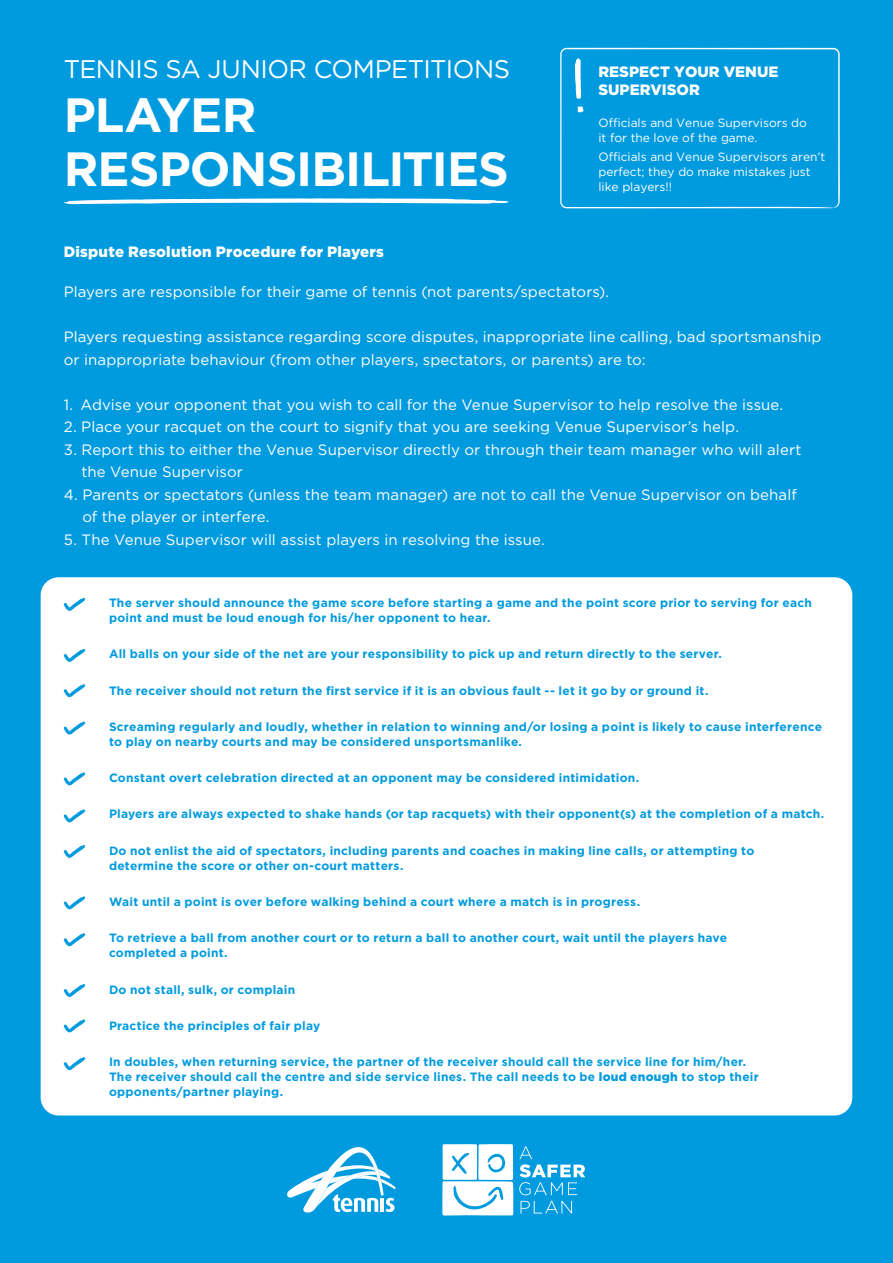
<style>
.page{position:relative;width:893px;height:1263px;background:#009bdf}
.page>*{position:absolute;margin:0;border:0;box-sizing:border-box;transform-origin:0 0}
.t1{font:700 48px/54px "Gotham";letter-spacing:-.02em;color:#fff}
.t2{font:25.5px "Gotham";letter-spacing:-.02em;color:#fff}
.t3{font:15px/22.5px "Gotham";letter-spacing:.005em;color:#fff}
.t4{font:900 15px/18px "Gotham";letter-spacing:.005em;color:#fff}
.t5{font:700 12px/15px "Gotham";letter-spacing:.02em;color:#009bdf}
.t6{font:12px/15px "Gotham";color:#fff}
.s1{font-weight:900}
</style>
<div class="page">
<div style="left:41px;top:577px;width:811px;height:538px;background:#fff;border-radius:18px"></div>
<svg style="left:64px;top:198px;width:445px;height:6px"></svg>
<svg style="left:442px;top:1144px;width:143px;height:71px"></svg>
<svg style="left:287px;top:1147px;width:109px;height:65px"></svg>
<svg style="left:64px;top:598px;width:21px;height:13px"></svg>
<svg style="left:64px;top:649px;width:21px;height:13px"></svg>
<svg style="left:64px;top:684px;width:21px;height:13px"></svg>
<svg style="left:64px;top:722px;width:21px;height:13px"></svg>
<svg style="left:64px;top:772px;width:21px;height:13px"></svg>
<svg style="left:64px;top:809px;width:21px;height:13px"></svg>
<svg style="left:64px;top:845px;width:21px;height:13px"></svg>
<svg style="left:64px;top:896px;width:21px;height:13px"></svg>
<svg style="left:64px;top:933px;width:21px;height:13px"></svg>
<svg style="left:64px;top:984px;width:21px;height:13px"></svg>
<svg style="left:64px;top:1019px;width:21px;height:13px"></svg>
<svg style="left:64px;top:1057px;width:21px;height:13px"></svg>
<svg style="left:560px;top:48px;width:280px;height:160px"></svg>
<h2 class="t2" style="left:64px;top:53px;width:448px">TENNIS SA JUNIOR COMPETITIONS</h2>
<h1 class="t1" style="left:64px;top:88px;width:447px">PLAYER<br>RESPONSIBILITIES</h1>
<p class="t4" style="left:598px;top:62px;width:181px">RESPECT YOUR VENUE<br>SUPERVISOR</p>
<p class="t6" style="left:598px;top:115px;width:210px">Officials and Venue Supervisors do it for the love of the game.</p>
<p class="t6" style="left:598px;top:149px;width:228px">Officials and Venue Supervisors aren’t perfect; they do make mistakes just like players!!</p>
<p class="t4" style="left:64px;top:242px;width:322px">Dispute Resolution Procedure for Players</p>
<p class="t3" style="left:64px;top:280px;width:547px">Players are responsible for their game of tennis (not parents/spectators).</p>
<p class="t3" style="left:64px;top:325px;width:759px">Players requesting assistance regarding score disputes, inappropriate line calling, bad sportsmanship or inappropriate behaviour (from other players, spectators, or parents) are to:</p>
<p class="t3" style="left:64px;top:393px;width:721px">1. Advise your opponent that you wish to call for the Venue Supervisor to help resolve the issue.</p>
<p class="t3" style="left:64px;top:415px;width:677px">2. Place your racquet on the court to signify that you are seeking Venue Supervisor’s help.</p>
<p class="t3" style="left:82px;top:438px;width:721px;text-indent:-18px">3. Report this to either the Venue Supervisor directly or through their team manager who will alert the Venue Supervisor</p>
<p class="t3" style="left:82px;top:483px;width:716px;text-indent:-19px">4. Parents or spectators (unless the team manager) are not to call the Venue Supervisor on behalf of the player or interfere.</p>
<p class="t3" style="left:64px;top:528px;width:483px">5. The Venue Supervisor will assist players in resolving the issue.</p>
<p class="t5" style="left:109px;top:595px;width:704px">The server should announce the game score before starting a game and the point score prior to serving for each point and must be loud enough for his/her opponent to hear.</p>
<p class="t5" style="left:109px;top:646px;width:614px">All balls on your side of the net are your responsibility to pick up and return directly to the server.</p>
<p class="t5" style="left:109px;top:683px;width:601px">The receiver should not return the first service if it is an obvious fault -- let it go by or ground it.</p>
<p class="t5" style="left:109px;top:719px;width:714px">Screaming regularly and loudly, whether in relation to winning and/or losing a point is likely to cause interference to play on nearby courts and may be considered unsportsmanlike.</p>
<p class="t5" style="left:109px;top:770px;width:532px">Constant overt celebration directed at an opponent may be considered intimidation.</p>
<p class="t5" style="left:109px;top:807px;width:717px">Players are always expected to shake hands (or tap racquets) with their opponent(s) at the completion of a match.</p>
<p class="t5" style="left:109px;top:843px;width:647px">Do not enlist the aid of spectators, including parents and coaches in making line calls, or attempting to determine the score or other on-court matters.</p>
<p class="t5" style="left:109px;top:894px;width:533px">Wait until a point is over before walking behind a court where a match is in progress.</p>
<p class="t5" style="left:109px;top:930px;width:619px">To retrieve a ball from another court or to return a ball to another court, wait until the players have completed a point.</p>
<p class="t5" style="left:109px;top:982px;width:188px">Do not stall, sulk, or complain</p>
<p class="t5" style="left:109px;top:1018px;width:213px">Practice the principles of fair play</p>
<p class="t5" style="left:109px;top:1054px;width:651px">In doubles, when returning service, the partner of the receiver should call the service line for him/her.<br>The receiver should call the centre and side service lines. The call needs to be <span class="s1">loud enough</span> to stop their opponents/partner playing.</p>
</div>
